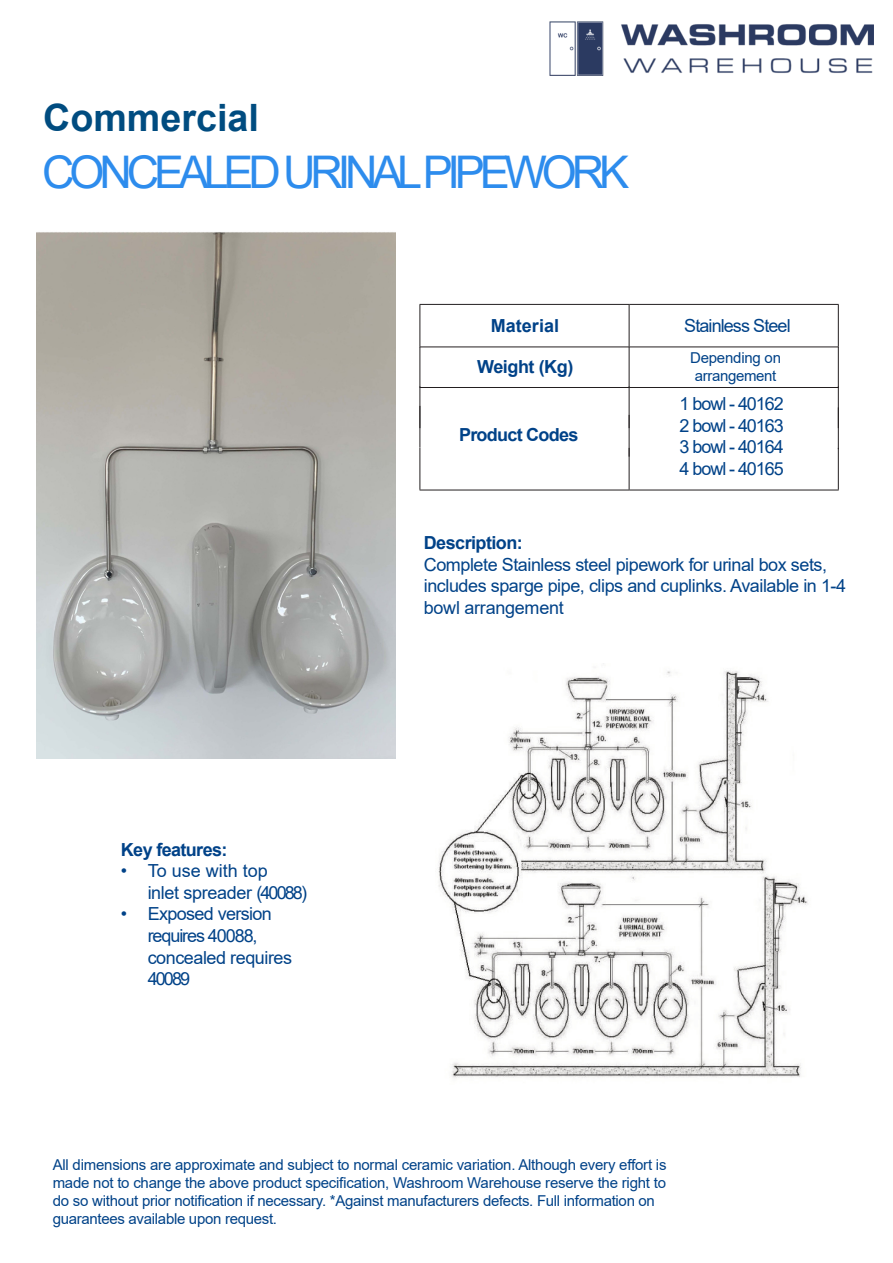
<style>
.page{position:relative;width:893px;height:1263px;background:#fff}
.page>*{position:absolute;margin:0;border:0;box-sizing:border-box;transform-origin:0 0}
.t1{font:45px "Arial";letter-spacing:-.115em;color:#2d8ced}
.t2{font:700 37.65px "Arial";color:#004c80}
.t3{font:18px/21.6px "Arial";letter-spacing:-.025em;color:#004288}
.t4{font:700 18px "Arial";letter-spacing:-.03em;color:#004288}
.t5{font:18px "Arial";letter-spacing:-.05em;color:#004288}
.t6{font:700 18px "Arial";color:#004288}
.t7{font:15px/18px "Arial";letter-spacing:-.015em;color:#004288;text-align:center}
</style>
<div class="page">
<hr style="left:420px;top:305px;width:1px;height:42px;background:#231f20">
<hr style="left:629px;top:305px;width:1px;height:42px;background:#231f20">
<hr style="left:838px;top:305px;width:1px;height:42px;background:#231f20">
<hr style="left:420px;top:347px;width:209px;height:1px;background:#231f20">
<hr style="left:629px;top:347px;width:210px;height:1px;background:#231f20">
<hr style="left:420px;top:304px;width:209px;height:1px;background:#231f20">
<hr style="left:629px;top:304px;width:210px;height:1px;background:#231f20">
<hr style="left:420px;top:347px;width:1px;height:40px;background:#231f20">
<hr style="left:629px;top:347px;width:1px;height:40px;background:#231f20">
<hr style="left:838px;top:347px;width:1px;height:40px;background:#231f20">
<hr style="left:420px;top:387px;width:209px;height:1px;background:#231f20">
<hr style="left:629px;top:387px;width:210px;height:1px;background:#231f20">
<hr style="left:420px;top:386px;width:1px;height:42px;background:#231f20">
<hr style="left:629px;top:386px;width:1px;height:42px;background:#231f20">
<hr style="left:838px;top:386px;width:1px;height:42px;background:#231f20">
<hr style="left:420px;top:490px;width:209px;height:1px;background:#231f20">
<hr style="left:629px;top:490px;width:210px;height:1px;background:#231f20">
<img style="left:36px;top:232px;width:359px;height:527px">
<hr style="left:420px;top:448px;width:1px;height:42px;background:#231f20">
<hr style="left:420px;top:406px;width:1px;height:42px;background:#231f20">
<hr style="left:629px;top:448px;width:1px;height:42px;background:#231f20">
<hr style="left:629px;top:415px;width:1px;height:42px;background:#231f20">
<hr style="left:838px;top:448px;width:1px;height:42px;background:#231f20">
<hr style="left:838px;top:407px;width:1px;height:42px;background:#231f20">
<img style="left:438px;top:670px;width:370px;height:408px">
<img style="left:549px;top:21px;width:324px;height:55px">
<h2 class="t2" style="left:43px;top:103px;width:217px">Commercial</h2>
<h1 class="t1" style="left:42px;top:156px;width:588px">CONCEALED URINALPIPEWORK</h1>
<p class="t6" style="left:491px;top:319px;width:70px">Material</p>
<p class="t5" style="left:684px;top:319px;width:108px">Stainless Steel</p>
<p class="t4" style="left:477px;top:360px;width:98px">Weight (Kg)</p>
<p class="t7" style="left:690px;top:350px;width:92px">Depending on arrangement</p>
<p class="t4" style="left:459px;top:428px;width:121px">Product Codes</p>
<p class="t3" style="left:680px;top:394px;width:106px;text-align:justify">1 bowl - 40162<br>2 bowl - 40163<br>3 bowl - 40164<br>4 bowl - 40165</p>
<p class="t4" style="left:121px;top:843px;width:108px">Key features:</p>
<p class="t3" style="left:148px;top:862px;width:161px;text-indent:-27px">• To use with top<br>inlet spreader (40088)</p>
<p class="t3" style="left:148px;top:905px;width:146px;text-indent:-27px">• Exposed version requires 40088, concealed requires<br>40089</p>
<p class="t4" style="left:424px;top:536px;width:101px">Description:</p>
<p class="t3" style="left:424px;top:555px;width:424px">Complete Stainless steel pipework for urinal box sets, includes sparge pipe, clips and cuplinks. Available in 1-4 bowl arrangement</p>
<p class="t7" style="left:53px;top:1157px;width:615px;text-align:left">All dimensions are approximate and subject to normal ceramic variation. Although every effort is made not to change the above product specification, Washroom Warehouse reserve the right to do so without prior notification if necessary. *Against manufacturers defects. Full information on guarantees available upon request.</p>
</div>
